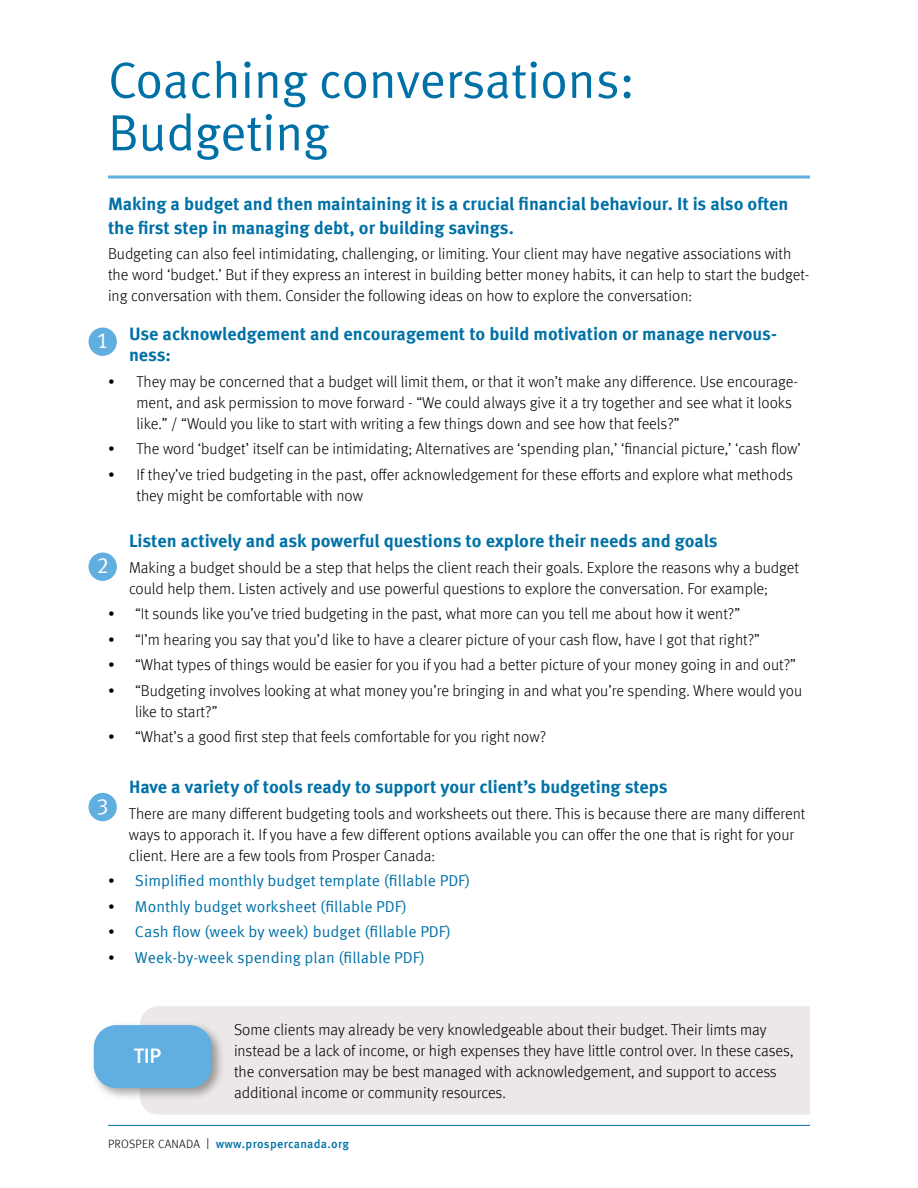
<style>
.page{position:relative;width:918px;height:1188px;background:#fff}
.page>*{position:absolute;margin:0;border:0;box-sizing:border-box;transform-origin:0 0}
.t1{font:51px/52.5px "Meta Offc Norm";letter-spacing:-.01em;color:#0071a6}
.t2{font:22.05px "Meta Offc Norm";color:#fff}
.t3{font:500 21px "Meta Offc";color:#fff}
.t4{font:700 18px/24px "Meta Offc";color:#0071a6}
.t5{font:300 15.75px/21px "Meta Offc";color:#000}
.t6{font:15.75px "Meta Offc Norm";color:#0071a6}
.t7{font:500 12px "Meta Offc";letter-spacing:.02em;color:#0071a6}
.s1{font-family:"Meta Offc";font-weight:300;color:#000}
.s2{font-weight:300;color:#000}
.s3{font-weight:300;font-size:15.6px;color:#000}
</style>
<div class="page">
<hr style="left:108px;top:1125px;width:702px;height:1px;background:#0071a6">
<hr style="left:108px;top:176px;width:702px;height:2px;background:#61aee1">
<div style="left:140px;top:1006px;width:670px;height:108px;background:#ebe8e7"></div>
<div style="left:90px;top:1022px;width:135px;height:79px;background:#000;opacity:.35"></div>
<div style="left:94px;top:1025px;width:118px;height:63px;background:#61aee1;border-radius:22px"></div>
<div style="left:89px;top:328px;width:28px;height:28px;background:#61aee1;border-radius:50%"></div>
<div style="left:89px;top:553px;width:28px;height:28px;background:#61aee1;border-radius:50%"></div>
<div style="left:89px;top:793px;width:28px;height:28px;background:#61aee1;border-radius:50%"></div>
<h1 class="t1" style="left:108px;top:55px;width:528px">Coaching conversations:<br>Budgeting</h1>
<p class="t4" style="left:108px;top:192px;width:682px">Making a budget and then maintaining it is a crucial financial behaviour. It is also often the first step in managing debt, or building savings.</p>
<p class="t5" style="left:108px;top:244px;width:703px">Budgeting can also feel intimidating, challenging, or limiting. Your client may have negative associations with the word ‘budget.’ But if they express an interest in building better money habits, it can help to start the budget&shy;ing conversation with them. Consider the following ideas on how to explore the conversation:</p>
<p class="t4" style="left:129px;top:324px;width:649px;line-height:21px">Use acknowledgement and encouragement to build motivation or manage nervous&shy;ness:</p>
<p class="t5" style="left:137px;top:371px;width:663px;text-indent:-29px">• They may be concerned that a budget will limit them, or that it won’t make any difference. Use encourage&shy;ment, and ask permission to move forward - “We could always give it a try together and see what it looks like.” / “Would you like to start with writing a few things down and see how that feels?”</p>
<p class="t5" style="left:108px;top:439px;width:694px">• The word ‘budget’ itself can be intimidating; Alternatives are ‘spending plan,’ ‘financial picture,’ ‘cash flow’</p>
<p class="t5" style="left:137px;top:464px;width:658px;text-indent:-29px">• If they’ve tried budgeting in the past, offer acknowledgement for these efforts and explore what methods they might be comfortable with now</p>
<p class="t4" style="left:129px;top:530px;width:590px">Listen actively and ask powerful questions to explore their needs and goals</p>
<p class="t5" style="left:129px;top:557px;width:672px">Making a budget should be a step that helps the client reach their goals. Explore the reasons why a budget could help them. Listen actively and use powerful questions to explore the conversation. For example;</p>
<p class="t5" style="left:108px;top:604px;width:634px">• “It sounds like you’ve tried budgeting in the past, what more can you tell me about how it went?”</p>
<p class="t5" style="left:108px;top:629px;width:654px">• “I’m hearing you say that you’d like to have a clearer picture of your cash flow, have I got that right?”</p>
<p class="t5" style="left:108px;top:655px;width:690px">• “What types of things would be easier for you if you had a better picture of your money going in and out?”</p>
<p class="t5" style="left:135px;top:680px;width:669px;text-indent:-27px">• “Budgeting involves looking at what money you’re bringing in and what you’re spending. Where would you like to start?”</p>
<p class="t5" style="left:108px;top:727px;width:440px">• “What’s a good first step that feels comfortable for you right now?</p>
<p class="t4" style="left:129px;top:776px;width:540px">Have a variety of tools ready to support your client’s budgeting steps</p>
<p class="t5" style="left:129px;top:803px;width:678px;text-indent:-21px">• There are many different budgeting tools and worksheets out there. This is because there are many different ways to apporach it. If you have a few different options available you can offer the one that is right for your client. Here are a few tools from Prosper Canada:</p>
<p class="t6" style="left:108px;top:872px;width:364px"><span class="s1">•</span> Simplified monthly budget template (fillable PDF)</p>
<p class="t6" style="left:108px;top:897px;width:300px"><span class="s1">•</span> Monthly budget worksheet (fillable PDF)</p>
<p class="t6" style="left:108px;top:923px;width:345px"><span class="s1">•</span> Cash flow (week by week) budget (fillable PDF)</p>
<p class="t6" style="left:108px;top:948px;width:318px"><span class="s1">•</span> Week-by-week spending plan (fillable PDF)</p>
<h2 class="t2" style="left:96px;top:328px;width:14px">1</h2>
<h2 class="t2" style="left:96px;top:553px;width:14px">2</h2>
<h2 class="t2" style="left:96px;top:793px;width:14px">3</h2>
<h3 class="t3" style="left:134px;top:1043px;width:29px">TIP</h3>
<p class="t5" style="left:234px;top:1020px;width:561px">Some clients may already be very knowledgeable about their budget. Their limts may instead be a lack of income, or high expenses they have little control over. In these cases, the conversation may be best managed with acknowledgement, and support to access additional income or community resources.</p>
<p class="t7" style="left:108px;top:1136px;width:243px"><span class="s2">PROSPER CANADA</span> <span class="s3">I</span> www.prospercanada.org</p>
</div>
